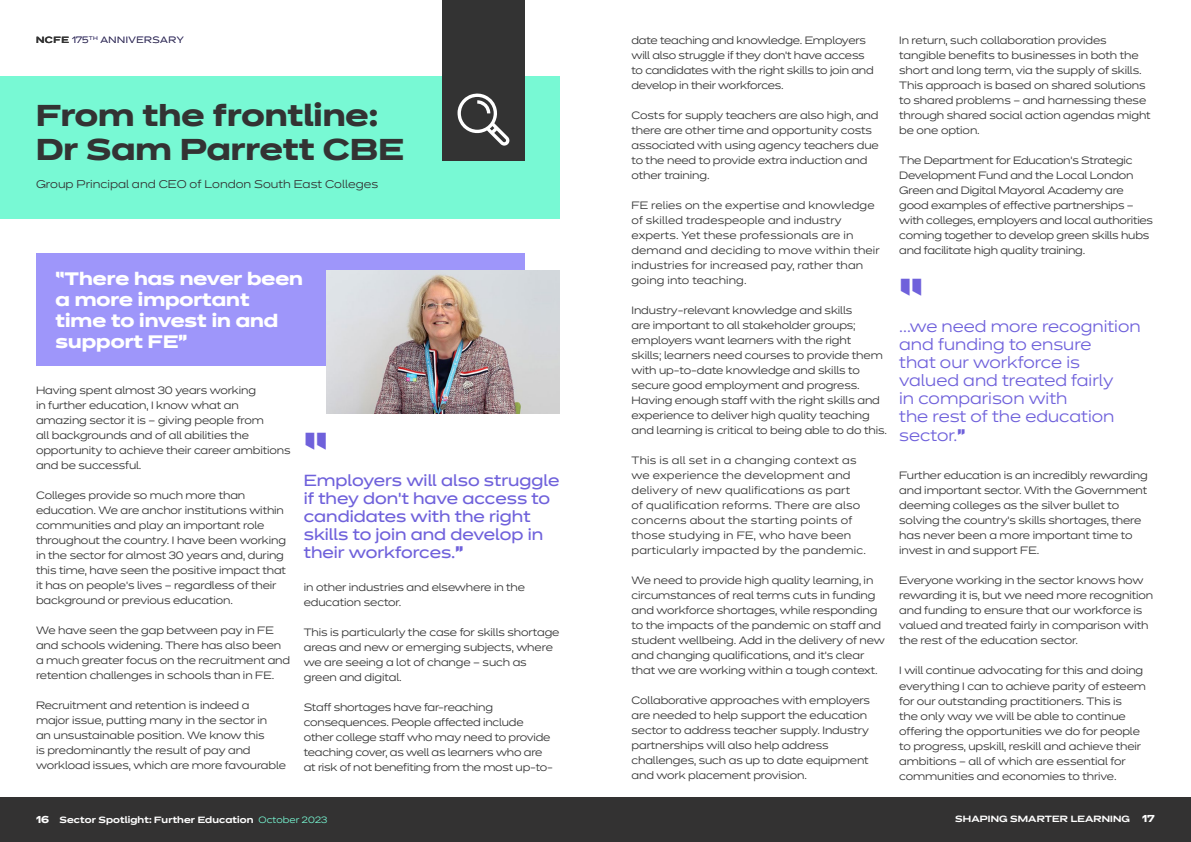
<style>
.page{position:relative;width:1191px;height:842px;background:#fff}
.page>*{position:absolute;margin:0;border:0;box-sizing:border-box;transform-origin:0 0}
.t1{font:700 48px "Dinamit";color:#6f61db}
.t2{font:700 30px/34px "Dinamit";color:#333}
.t3{font:700 18px/21px "Dinamit";color:#fff}
.t4{font:300 16px/18.2px "Dinamit";color:#6f61db}
.t5{font:16px/18px "Dinamit";color:#6f61db}
.t6{font:300 11px "Dinamit";color:#333}
.t7{font:300 10.5px/15px "Dinamit";letter-spacing:-.01em;color:#333}
.t8{font:300 10.5px/15px "Dinamit";letter-spacing:.02em;color:#333}
.t9{font:300 10.5px/15px "Dinamit";letter-spacing:.01em;color:#333}
.t10{font:700 10px "Dinamit";color:#fff}
.t11{font:600 9px "Dinamit";letter-spacing:.01em;color:#fff}
.t12{font:300 9px "Dinamit";letter-spacing:.06em;color:#333}
.s1{font-weight:600}
.s2{font-weight:700}
.s3{font-weight:700;font-size:10px}
.s4{font-weight:300;color:#78f9d4}
</style>
<div class="page">
<div style="left:0;top:797px;width:1191px;height:45px;background:#333232"></div>
<div style="left:36px;top:253px;width:488px;height:113px;background:#9e96fa"></div>
<div style="left:0;top:76px;width:559px;height:142px;background:#78f9d4"></div>
<img style="left:326px;top:271px;width:233px;height:142px">
<div style="left:442px;top:0;width:82px;height:161px;background:#333"></div>
<svg style="left:457px;top:93px;width:53px;height:53px"></svg>
<p class="t7" style="left:631px;top:32px;width:244px">date teaching and knowledge. Employers will also struggle if they don’t have access to candidates with the right skills to join and develop in their workforces.</p>
<p class="t7" style="left:631px;top:107px;width:249px">Costs for supply teachers are also high, and there are other time and opportunity costs associated with using agency teachers due to the need to provide extra induction and other training.</p>
<p class="t9" style="left:631px;top:197px;width:250px">FE relies on the expertise and knowledge of skilled tradespeople and industry experts. Yet these professionals are in demand and deciding to move within their industries for increased pay, rather than going into teaching.</p>
<p class="t7" style="left:631px;top:302px;width:257px">Industry-relevant knowledge and skills<br>are important to all stakeholder groups; employers want learners with the right<br>skills; learners need courses to provide them with up-to-date knowledge and skills to secure good employment and progress.<br>Having enough staff with the right skills and experience to deliver high quality teaching and learning is critical to being able to do this.</p>
<p class="t8" style="left:631px;top:452px;width:236px">This is all set in a changing context as we experience the development and delivery of new qualifications as part<br>of qualification reforms. There are also concerns about the starting points of those studying in FE, who have been particularly impacted by the pandemic.</p>
<p class="t7" style="left:631px;top:572px;width:255px">We need to provide high quality learning, in circumstances of real terms cuts in funding and workforce shortages, while responding to the impacts of the pandemic on staff and student wellbeing. Add in the delivery of new and changing qualifications, and it’s clear that we are working within a tough context.</p>
<p class="t7" style="left:631px;top:692px;width:240px">Collaborative approaches with employers are needed to help support the education sector to address teacher supply. Industry partnerships will also help address challenges, such as up to date equipment and work placement provision.</p>
<p class="t12" style="left:36px;top:33px;width:149px"><span class="s1">NCFE</span> 175<sup>TH</sup> ANNIVERSARY</p>
<p class="t7" style="left:899px;top:32px;width:253px">In return, such collaboration provides tangible benefits to businesses in both the short and long term, via the supply of skills.<br>This approach is based on shared solutions to shared problems – and harnessing these through shared social action agendas might be one option.</p>
<p class="t7" style="left:899px;top:152px;width:255px">The Department for Education’s Strategic Development Fund and the Local London Green and Digital Mayoral Academy are good examples of effective partnerships – with colleges, employers and local authorities coming together to develop green skills hubs and facilitate high quality training.</p>
<h2 class="t2" style="left:36px;top:96px;width:370px">From the frontline:<br>Dr Sam Parrett CBE</h2>
<p class="t6" style="left:36px;top:176px;width:344px">Group Principal and CEO of London South East Colleges</p>
<h3 class="t3" style="left:56px;top:266px;width:249px">“There has never been a more important time to invest in and support FE”</h3>
<h1 class="t1" style="left:899px;top:255px;width:25px">“</h1>
<h3 class="t4" style="left:899px;top:315px;width:243px">...we need more recognition and funding to ensure<br>that our workforce is valued and treated fairly<br>in comparison with<br>the rest of the education sector.<span class="s2">”</span></h3>
<p class="t7" style="left:899px;top:467px;width:250px">Further education is an incredibly rewarding and important sector. With the Government deeming colleges as the silver bullet to solving the country’s skills shortages, there has never been a more important time to invest in and support FE.</p>
<p class="t7" style="left:899px;top:572px;width:255px">Everyone working in the sector knows how rewarding it is, but we need more recognition and funding to ensure that our workforce is valued and treated fairly in comparison with the rest of the education sector.</p>
<p class="t7" style="left:899px;top:662px;width:248px">I will continue advocating for this and doing everything I can to achieve parity of esteem for our outstanding practitioners. This is<br>the only way we will be able to continue offering the opportunities we do for people to progress, upskill, reskill and achieve their ambitions – all of which are essential for communities and economies to thrive.</p>
<p class="t7" style="left:36px;top:381px;width:256px">Having spent almost 30 years working<br>in further education, I know what an amazing sector it is – giving people from<br>all backgrounds and of all abilities the opportunity to achieve their career ambitions and be successful.</p>
<p class="t7" style="left:36px;top:486px;width:252px">Colleges provide so much more than education. We are anchor institutions within communities and play an important role throughout the country. I have been working in the sector for almost 30 years and, during this time, have seen the positive impact that it has on people’s lives – regardless of their background or previous education.</p>
<p class="t7" style="left:36px;top:621px;width:256px">We have seen the gap between pay in FE and schools widening. There has also been a much greater focus on the recruitment and retention challenges in schools than in FE.</p>
<p class="t7" style="left:36px;top:696px;width:251px">Recruitment and retention is indeed a<br>major issue, putting many in the sector in<br>an unsustainable position. We know this<br>is predominantly the result of pay and workload issues, which are more favourable</p>
<h1 class="t1" style="left:304px;top:409px;width:25px">“</h1>
<h3 class="t5" style="left:304px;top:470px;width:257px">Employers will also struggle if they don’t have access to candidates with the right skills to join and develop in their workforces.<span class="s2">”</span></h3>
<p class="t7" style="left:304px;top:578px;width:223px">in other industries and elsewhere in the education sector.</p>
<p class="t7" style="left:304px;top:623px;width:257px">This is particularly the case for skills shortage areas and new or emerging subjects, where we are seeing a lot of change – such as green and digital.</p>
<p class="t7" style="left:304px;top:698px;width:251px">Staff shortages have far-reaching consequences. People affected include other college staff who may need to provide teaching cover, as well as learners who are at risk of not benefiting from the most up-to-</p>
<p class="t11" style="left:36px;top:812px;width:293px"><span class="s3">16</span> Sector Spotlight: Further Education <span class="s4">October 2023</span></p>
<p class="t10" style="left:1142px;top:810px;width:14px">17</p>
<p class="t11" style="left:955px;top:811px;width:176px">SHAPING SMARTER LEARNING</p>
</div>
